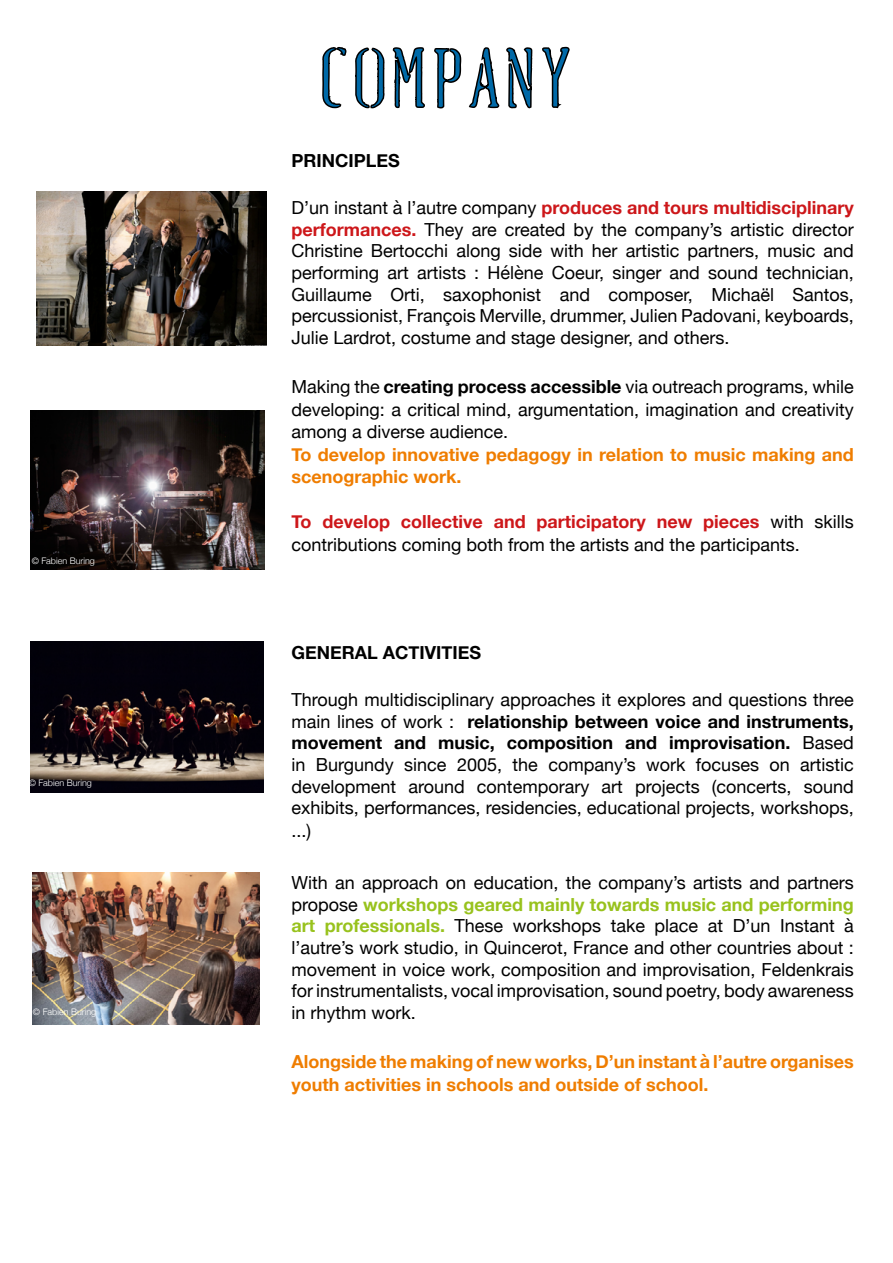
<style>
.page{position:relative;width:893px;height:1263px;background:#fff}
.page>*{position:absolute;margin:0;border:0;box-sizing:border-box;transform-origin:0 0}
.t1{font:300 75px "Fluid";color:#0069a7}
.t2{font:18px/21.6px "Helvetica Neue";color:#000;text-align:justify}
.t3{font:700 18px/22.5px "Helvetica Neue";color:#ef7d00}
.t4{font:700 18px "Helvetica Neue";color:#000}
.t5{font:300 9px "Helvetica Neue";color:#fff}
.s1{font-weight:700;color:#cd171a}
.s2{font-weight:700}
.s3{font-weight:700;color:#98c21d}
</style>
<div class="page">
<svg style="left:322px;top:47px;width:25px;height:62px"></svg>
<svg style="left:355px;top:47px;width:178px;height:62px"></svg>
<svg style="left:542px;top:46px;width:28px;height:63px"></svg>
<img style="left:37px;top:192px;width:230px;height:154px">
<img style="left:31px;top:410px;width:233px;height:160px">
<img style="left:30px;top:641px;width:234px;height:152px">
<img style="left:32px;top:873px;width:227px;height:151px">
<p class="t5" style="left:32px;top:554px;width:65px">© Fabien Buring</p>
<p class="t5" style="left:29px;top:775px;width:65px">© Fabien Buring</p>
<p class="t5" style="left:33px;top:1004px;width:65px">© Fabien Buring</p>
<h1 class="t1" style="left:319px;top:45px;width:257px">COMPANY</h1>
<p class="t4" style="left:291px;top:146px;width:110px">PRINCIPLES</p>
<p class="t2" style="left:291px;top:198px;width:564px">D’un instant à l’autre company <span class="s1">produces and tours multidisciplinary performances.</span> They are created by the company’s artistic director Christine Bertocchi along side with her artistic partners, music and performing art artists : Hélène Coeur, singer and sound technician, Guillaume Orti, saxophonist and composer, Michaël Santos, percussionist, François Merville, drummer, Julien Padovani, keyboards, Julie Lardrot, costume and stage designer, and others.</p>
<p class="t2" style="left:291px;top:376px;width:564px;line-height:22.5px">Making the <span class="s2">creating process accessible</span> via outreach programs, while developing: a critical mind, argumentation, imagination and creativity among a diverse audience.</p>
<p class="t3" style="left:291px;top:443px;width:564px">To develop innovative pedagogy in relation to music making and scenographic work.</p>
<p class="t2" style="left:291px;top:511px;width:564px;line-height:22.5px"><span class="s1">To develop collective and participatory new pieces</span> with skills contributions coming both from the artists and the participants.</p>
<p class="t4" style="left:291px;top:638px;width:191px">GENERAL ACTIVITIES</p>
<p class="t2" style="left:291px;top:690px;width:564px">Through multidisciplinary approaches it explores and questions three main lines of work : <span class="s2">relationship between voice and instruments, movement and music, composition and improvisation.</span> Based in Burgundy since 2005, the company’s work focuses on artistic development around contemporary art projects (concerts, sound exhibits, performances, residencies, educational projects, workshops, ...)</p>
<p class="t2" style="left:291px;top:873px;width:564px">With an approach on education, the company’s artists and partners propose <span class="s3">workshops geared mainly towards music and performing art professionals.</span> These workshops take place at D’un Instant à l’autre’s work studio, in Quincerot, France and other countries about : movement in voice work, composition and improvisation, Feldenkrais for instrumentalists, vocal improvisation, sound poetry, body awareness in rhythm work.</p>
<p class="t3" style="left:291px;top:1051px;width:564px">Alongside the making of new works, D’un instant à l’autre organises youth activities in schools and outside of school.</p>
</div>
